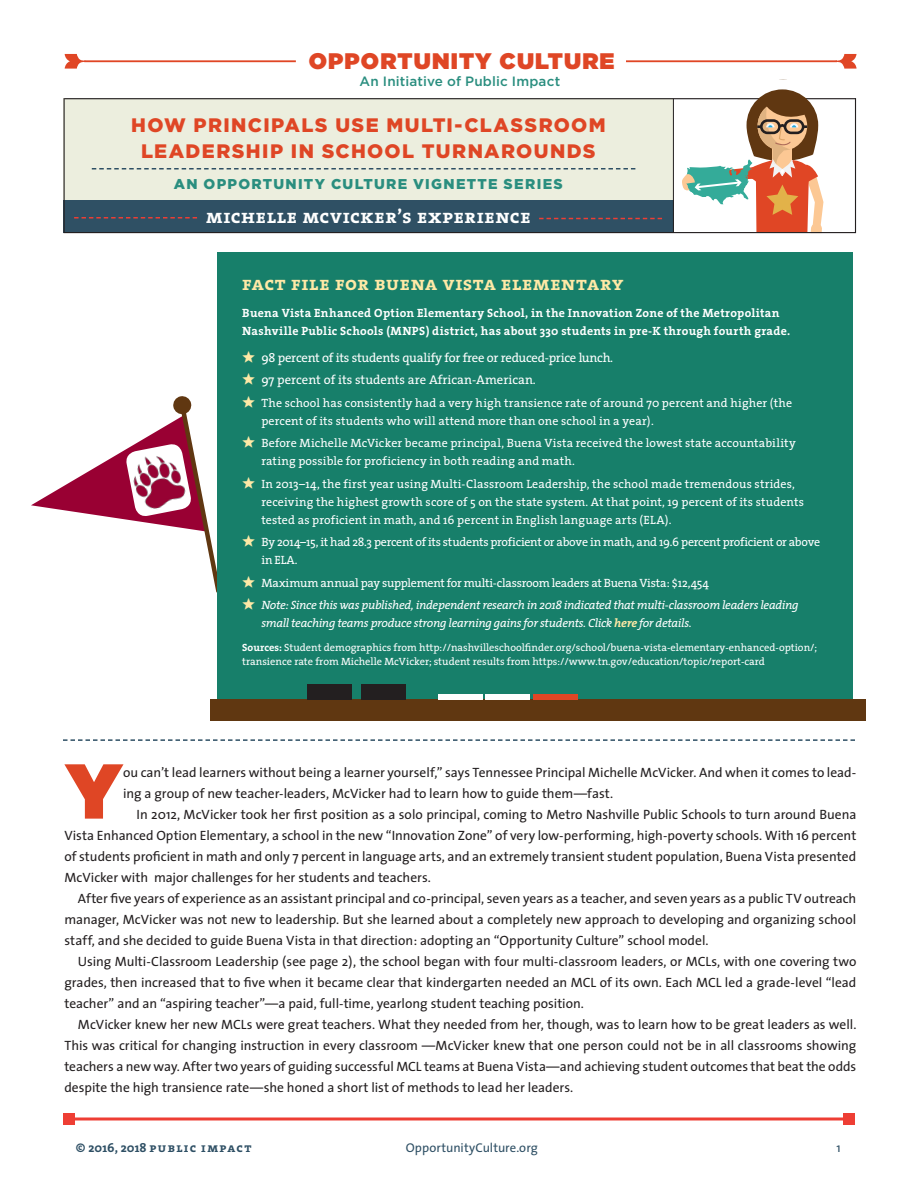
<style>
.page{position:relative;width:918px;height:1188px;background:#fff}
.page>*{position:absolute;margin:0;border:0;box-sizing:border-box;transform-origin:0 0}
.text_justified{font:900 77.55px "Gotham";color:#df4625}
.t1{font:900 22.5px "Gotham";letter-spacing:.05em;color:#df4625}
.t2{font:900 19.65px "Gotham";letter-spacing:.04em;color:#e04625}
.t3{font:900 19.5px/25.5px "Gotham";letter-spacing:.07em;color:#df4625;text-align:center}
._1_head{font:19.5px "The Serif Bold Caps";letter-spacing:.025em;color:#ffe9a6}
.t4{font:19.5px "The Serif Bold Caps";letter-spacing:.03em;color:#fff}
.t5{font:900 14.25px "Gotham";letter-spacing:.09em;color:#2a8e7f}
.text_justified-2{font:13.5px/21px "The Sans";color:#231f20;text-align:justify}
.t6{font:500 13.5px "Gotham";letter-spacing:.01em;color:#2a8e7f}
.blackboard_text{font:12.75px "The Serif";letter-spacing:-.02em;color:#fff}
.blackboard_text-2{font:12.75px "The Serif";color:#fff}
.text_justified-3{font:12.75px "The Sans";letter-spacing:.005em;color:#2e4f64}
.text_justified-4{font:12.75px "The Serif Bold Caps";letter-spacing:.105em;color:#2e4f64}
.blackboard_text-3{font:12px/18px "The Serif";letter-spacing:.005em;color:#fff}
.blackboard_text-4{font:12px/18px "The Serif";letter-spacing:-.02em;color:#fff}
.blackboard_text-5{font:italic 12px/18px "The Serif";letter-spacing:-.025em;color:#fff}
.text_ragged{font:700 12px/18px "The Serif";letter-spacing:.025em;color:#fff}
.blackboard_text-6{font:10.5px/13.5px "The Serif";color:#fff}
.s1{font-family:"The Serif Bold Expert";font-size:15px;color:#ffe9a6}
.s2{font-family:"The Serif Bold Expert";font-style:normal;font-size:15px;color:#ffe9a6}
.s3{font-weight:700;color:#ffe9a6}
.s4{font-weight:700}
.s5{font-family:"The Serif";font-weight:700}
</style>
<div class="page">
<hr style="left:69px;top:1118px;width:780px;height:2px;background:#ee3e34">
<div style="left:63px;top:1113px;width:12px;height:12px;background:#ee3e34"></div>
<div style="left:843px;top:1113px;width:12px;height:12px;background:#ee3e34"></div>
<svg style="left:63px;top:739px;width:792px;height:2px"></svg>
<svg style="left:31px;top:396px;width:186px;height:197px"></svg>
<img style="left:127px;top:449px;width:64px;height:64px">
<div style="left:217px;top:252px;width:635px;height:449px;background:#177f6a"></div>
<div style="left:210px;top:700px;width:655px;height:21px;background:#603711"></div>
<div style="left:307px;top:684px;width:44px;height:16px;background:#231f20"></div>
<div style="left:361px;top:684px;width:44px;height:16px;background:#231f20"></div>
<div style="left:438px;top:695px;width:44px;height:5px;background:#fff"></div>
<div style="left:486px;top:695px;width:44px;height:5px;background:#fff"></div>
<div style="left:533px;top:695px;width:45px;height:5px;background:#e04625"></div>
<div style="left:63px;top:98px;width:611px;height:104px;background:#eceede"></div>
<svg style="left:682px;top:89px;width:141px;height:142px"></svg>
<div style="left:64px;top:200px;width:610px;height:33px;background:#2f5064"></div>
<hr style="left:673px;top:99px;width:1px;height:134px;background:#231f20">
<div style="left:64px;top:98px;width:792px;height:135px;border:1px solid #231f20"></div>
<svg style="left:92px;top:168px;width:543px;height:2px"></svg>
<svg style="left:539px;top:218px;width:123px;height:1px"></svg>
<svg style="left:74px;top:217px;width:123px;height:2px"></svg>
<hr style="left:620px;top:60px;width:217px;height:2px;background:#e04625">
<svg style="left:836px;top:54px;width:21px;height:15px"></svg>
<hr style="left:84px;top:60px;width:212px;height:2px;background:#e04625">
<svg style="left:65px;top:54px;width:20px;height:15px"></svg>
<div style="left:298px;top:42px;width:328px;height:37px;background:#fff"></div>
<p class="t1" style="left:309px;top:45px;width:307px">OPPORTUNITY CULTURE</p>
<p class="t6" style="left:360px;top:73px;width:202px">An Initiative of Public Impact</p>
<p class="t2" style="left:302px;top:47px;width:311px">OPPORTUNITYCULTURE.ORG</p>
<p class="t2" style="left:302px;top:56px;width:311px">OPPORTUNITYCULTURE.ORG</p>
<p class="t3" style="left:131px;top:113px;width:476px">HOW PRINCIPALS USE MULTI-CLASSROOM<br>LEADERSHIP IN SCHOOL TURNAROUNDS</p>
<p class="t5" style="left:174px;top:175px;width:390px">AN OPPORTUNITY CULTURE VIGNETTE SERIES</p>
<p class="t4" style="left:206px;top:200px;width:326px">michelle mcvicker’s experience</p>
<p class="_1_head" style="left:242px;top:267px;width:383px">fact file for buena vista elementary</p>
<p class="text_ragged" style="left:242px;top:303px;width:549px">Buena Vista Enhanced Option Elementary School, in the Innovation Zone of the Metropolitan<br>Nashville Public Schools (MNPS) district, has about 330 students in pre-K through fourth grade.</p>
<p class="blackboard_text" style="left:242px;top:347px;width:372px"><span class="s1">?</span> 98 percent of its students qualify for free or reduced-price lunch.</p>
<p class="blackboard_text-2" style="left:242px;top:369px;width:295px"><span class="s1">?</span> 97 percent of its students are African-American.</p>
<p class="blackboard_text-3" style="left:261px;top:393px;width:532px;text-indent:-19px"><span class="s1">?</span> The school has consistently had a very high transience rate of around 70 percent and higher (the percent of its students who will attend more than one school in a year).</p>
<p class="blackboard_text-3" style="left:261px;top:434px;width:536px;text-indent:-19px"><span class="s1">?</span> Before Michelle McVicker became principal, Buena Vista received the lowest state accountability rating possible for proficiency in both reading and math.</p>
<p class="blackboard_text-3" style="left:261px;top:474px;width:544px;text-indent:-19px"><span class="s1">?</span> In 2013–14, the first year using Multi-Classroom Leadership, the school made tremendous strides, receiving the highest growth score of 5 on the state system. At that point, 19 percent of its students tested as proficient in math, and 16 percent in English language arts (ELA).</p>
<p class="blackboard_text-4" style="left:261px;top:533px;width:560px;text-indent:-19px"><span class="s1">?</span> By 2014–15, it had 28.3 percent of its students proficient or above in math, and 19.6 percent proficient or above in ELA.</p>
<p class="blackboard_text-4" style="left:242px;top:573px;width:468px"><span class="s1">?</span> Maximum annual pay supplement for multi-classroom leaders at Buena Vista: $12,454</p>
<p class="blackboard_text-5" style="left:261px;top:596px;width:539px;text-indent:-19px"><span class="s2">?</span> Note: Since this was published, independent research in 2018 indicated that multi-classroom leaders leading small teaching teams produce strong learning gains for students. Click <span class="s3">here</span> for details.</p>
<p class="blackboard_text-6" style="left:242px;top:641px;width:577px"><span class="s4">Sources:</span> Student demographics from http://nashvilleschoolfinder.org/school/buena-vista-elementary-enhanced-option/; transience rate from Michelle McVicker; student results from https://www.tn.gov/education/topic/report-card</p>
<p class="text_justified" style="left:66px;top:736px;width:58px">Y</p>
<p class="text_justified-2" style="left:123px;top:761px;width:735px">ou can’t lead learners without being a learner yourself,” says Tennessee Principal Michelle McVicker. And when it comes to lead&shy;ing a group of new teacher-leaders, McVicker had to learn how to guide them—fast.</p>
<p class="text_justified-2" style="left:64px;top:803px;width:793px;text-indent:72px">In 2012, McVicker took her first position as a solo principal, coming to Metro Nashville Public Schools to turn around Buena Vista Enhanced Option Elementary, a school in the new “Innovation Zone” of very low-performing, high-poverty schools. With 16 percent of students proficient in math and only 7 percent in language arts, and an extremely transient student population, Buena Vista presented McVicker with major challenges for her students and teachers.</p>
<p class="text_justified-2" style="left:64px;top:887px;width:794px;text-indent:14px">After five years of experience as an assistant principal and co-principal, seven years as a teacher, and seven years as a public TV outreach manager, McVicker was not new to leadership. But she learned about a completely new approach to developing and organizing school staff, and she decided to guide Buena Vista in that direction: adopting an “Opportunity Culture” school model.</p>
<p class="text_justified-2" style="left:64px;top:950px;width:794px;text-indent:14px">Using Multi-Classroom Leadership (see page 2), the school began with four multi-classroom leaders, or MCLs, with one covering two grades, then increased that to five when it became clear that kindergarten needed an MCL of its own. Each MCL led a grade-level “lead teacher” and an “aspiring teacher”—a paid, full-time, yearlong student teaching position.</p>
<p class="text_justified-2" style="left:64px;top:1013px;width:794px;text-indent:14px">McVicker knew her new MCLs were great teachers. What they needed from her, though, was to learn how to be great leaders as well.<br>This was critical for changing instruction in every classroom —McVicker knew that one person could not be in all classrooms showing teachers a new way. After two years of guiding successful MCL teams at Buena Vista—and achieving student outcomes that beat the odds despite the high transience rate—she honed a short list of methods to lead her leaders.</p>
<p class="text_justified-4" style="left:76px;top:1137px;width:177px">© <span class="s5">2016, 2018</span> public impact</p>
<p class="text_justified-3" style="left:406px;top:1137px;width:134px">OpportunityCulture.org</p>
<p class="text_justified-3" style="left:837px;top:1137px;width:6px">1</p>
</div>
